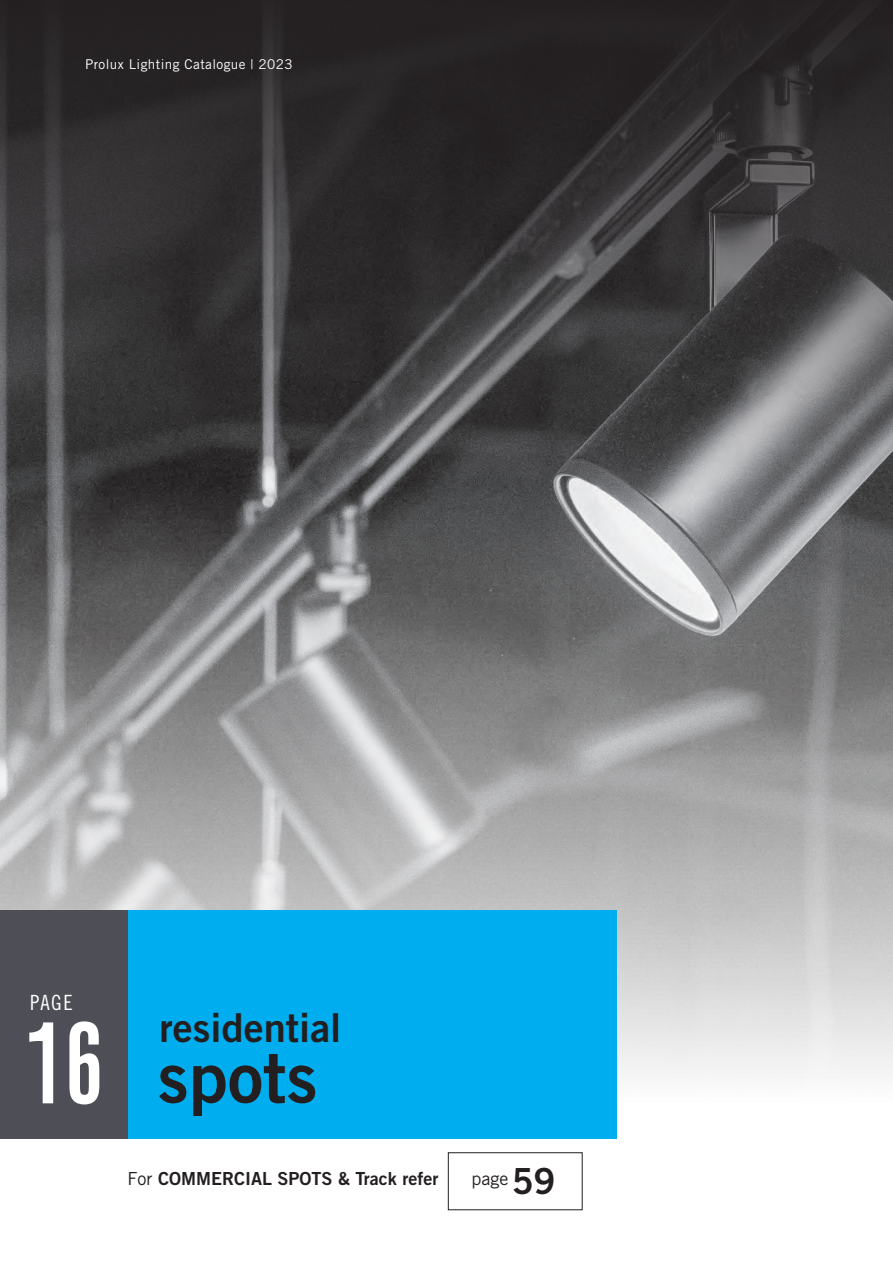
<style>
.page{position:relative;width:893px;height:1263px;background:#fff}
.page>*{position:absolute;margin:0;border:0;box-sizing:border-box;transform-origin:0 0}
.t1{font:111.15px "Alpin Gothic CG No 1";color:#fff}
.t2{font:70.35px "Trade Gothic Bold Two";color:#231f20}
.t3{font:39.9px "Trade Gothic Bold Two";color:#231f20}
.t4{font:36px "Trade Gothic Bold Two";color:#231f20}
.t5{font:21px "Trade Gothic Cond Eighteen";color:#fff}
.t6{font:18px "Trade Gothic Bold Two";color:#231f20}
.t7{font:18px "Trade Gothic";color:#231f20}
.t8{font:13.5px "Trade Gothic";letter-spacing:.03em;color:#fff}
.s1{font-family:"Trade Gothic"}
</style>
<div class="page">
<img style="left:0;top:493px;width:893px;height:664px">
<div style="left:128px;top:911px;width:489px;height:228px;background:#00aeef"></div>
<svg style="left:0;top:0;width:893px;height:493px;background:#3c3a3b"></svg>
<div style="left:0;top:911px;width:128px;height:228px;background:#4d4e56"></div>
<p class="t8" style="left:85px;top:56px;width:209px">Prolux Lighting Catalogue | 2023</p>
<p class="t5" style="left:30px;top:989px;width:44px">PAGE</p>
<p class="t1" style="left:23px;top:997px;width:84px">16</p>
<p class="t3" style="left:160px;top:1003px;width:183px">residential</p>
<p class="t2" style="left:158px;top:1034px;width:162px">spots</p>
<p class="t6" style="left:128px;top:1168px;width:312px"><span class="s1">For</span> COMMERCIAL SPOTS &amp; Track refer</p>
<p class="t7" style="left:471px;top:1168px;width:39px">page</p>
<p class="t4" style="left:512px;top:1159px;width:45px">59</p>
</div>
